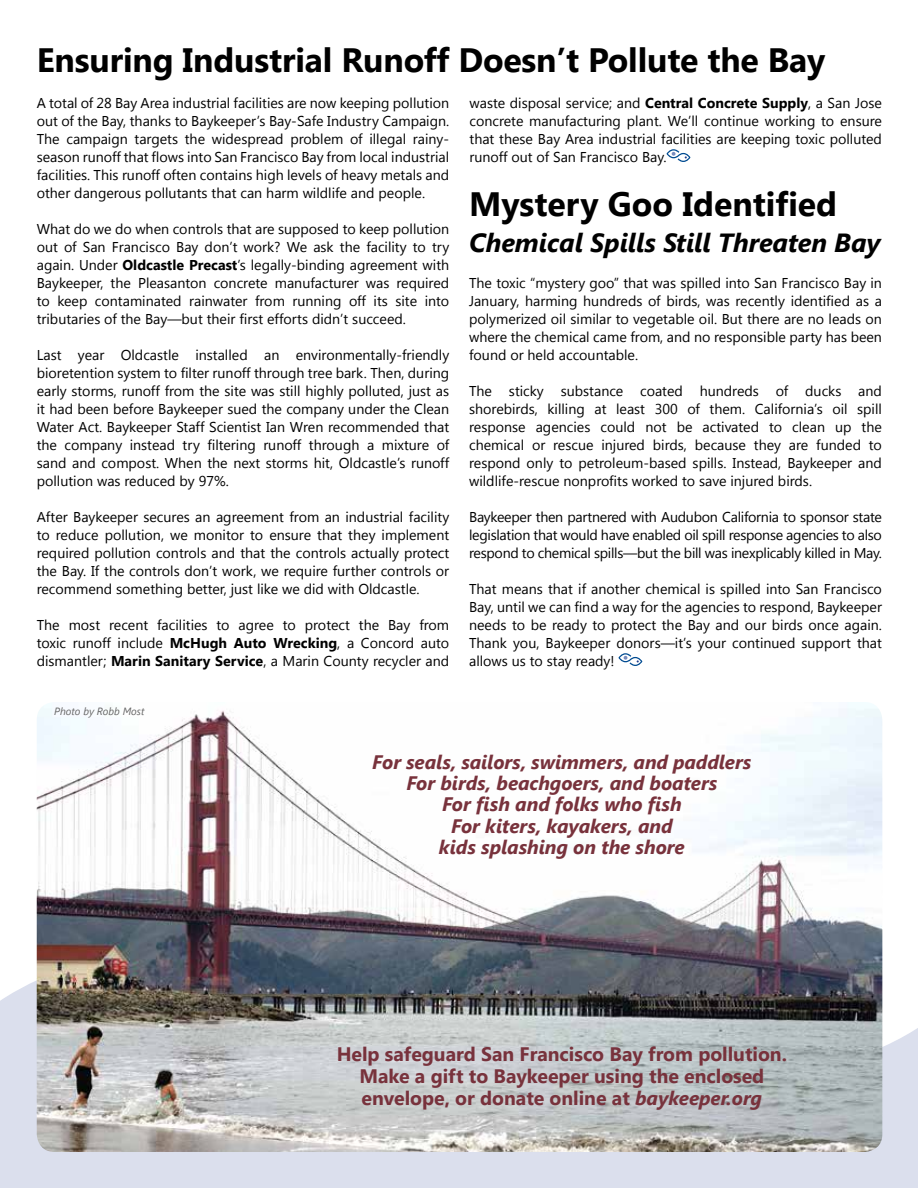
<style>
.page{position:relative;width:918px;height:1188px;background:#fff}
.page>*{position:absolute;margin:0;border:0;box-sizing:border-box;transform-origin:0 0}
.t1{font:700 33.75px "Segoe UI";letter-spacing:-.005em;color:#000}
.t2{font:italic 700 26.25px "Segoe UI";color:#000}
.t3{font:italic 700 19.5px/21.3px "Segoe UI";letter-spacing:-.005em;color:#78323c;text-align:center}
.t4{font:700 19.5px/21.9px "Segoe UI";color:#78323c;text-align:center}
.t5{font:14.25px/18px "Segoe UI";color:#000;text-align:justify}
.t6{font:italic 10.5px "Segoe UI";color:#666}
.s1{font-weight:700}
.s2{font-style:italic}
</style>
<div class="page">
<svg style="left:0;top:943px;width:918px;height:245px;fill:#dbdfed"></svg>
<svg style="left:667px;top:149px;width:23px;height:13px"></svg>
<svg style="left:618px;top:653px;width:24px;height:13px"></svg>
<img style="left:37px;top:702px;width:845px;height:450px">
<h1 class="t1" style="left:37px;top:36px;width:790px">Ensuring Industrial Runoff Doesn’t Pollute the Bay</h1>
<p class="t5" style="left:37px;top:93px;width:414px">A total of 28 Bay Area industrial facilities are now keeping pollution out of the Bay, thanks to Baykeeper’s Bay-Safe Industry Campaign.<br>The campaign targets the widespread problem of illegal rainy&shy;season runoff that flows into San Francisco Bay from local industrial facilities. This runoff often contains high levels of heavy metals and other dangerous pollutants that can harm wildlife and people.</p>
<p class="t5" style="left:37px;top:219px;width:414px">What do we do when controls that are supposed to keep pollution out of San Francisco Bay don’t work? We ask the facility to try again. Under <span class="s1">Oldcastle Precast</span>’s legally-binding agreement with Baykeeper, the Pleasanton concrete manufacturer was required to keep contaminated rainwater from running off its site into tributaries of the Bay—but their first efforts didn’t succeed.</p>
<p class="t5" style="left:37px;top:345px;width:414px">Last year Oldcastle installed an environmentally-friendly bioretention system to filter runoff through tree bark. Then, during early storms, runoff from the site was still highly polluted, just as it had been before Baykeeper sued the company under the Clean Water Act. Baykeeper Staff Scientist Ian Wren recommended that the company instead try filtering runoff through a mixture of sand and compost. When the next storms hit, Oldcastle’s runoff pollution was reduced by 97%.</p>
<p class="t5" style="left:37px;top:507px;width:414px">After Baykeeper secures an agreement from an industrial facility to reduce pollution, we monitor to ensure that they implement required pollution controls and that the controls actually protect the Bay. If the controls don’t work, we require further controls or recommend something better, just like we did with Oldcastle.</p>
<p class="t5" style="left:37px;top:615px;width:414px">The most recent facilities to agree to protect the Bay from toxic runoff include <span class="s1">McHugh Auto Wrecking</span>, a Concord auto dismantler; <span class="s1">Marin Sanitary Service</span>, a Marin County recycler and</p>
<p class="t5" style="left:470px;top:93px;width:414px">waste disposal service; and <span class="s1">Central Concrete Supply</span>, a San Jose concrete manufacturing plant. We’ll continue working to ensure that these Bay Area industrial facilities are keeping toxic polluted runoff out of San Francisco Bay.</p>
<h1 class="t1" style="left:469px;top:180px;width:370px">Mystery Goo Identified</h1>
<h2 class="t2" style="left:469px;top:224px;width:413px">Chemical Spills Still Threaten Bay</h2>
<p class="t5" style="left:469px;top:273px;width:414px">The toxic “mystery goo” that was spilled into San Francisco Bay in January, harming hundreds of birds, was recently identified as a polymerized oil similar to vegetable oil. But there are no leads on where the chemical came from, and no responsible party has been found or held accountable.</p>
<p class="t5" style="left:469px;top:381px;width:414px">The sticky substance coated hundreds of ducks and shorebirds, killing at least 300 of them. California’s oil spill response agencies could not be activated to clean up the chemical or rescue injured birds, because they are funded to respond only to petroleum-based spills. Instead, Baykeeper and wildlife-rescue nonprofits worked to save injured birds.</p>
<p class="t5" style="left:469px;top:507px;width:414px">Baykeeper then partnered with Audubon California to sponsor state legislation that would have enabled oil spill response agencies to also respond to chemical spills—but the bill was inexplicably killed in May.</p>
<p class="t5" style="left:469px;top:579px;width:414px">That means that if another chemical is spilled into San Francisco Bay, until we can find a way for the agencies to respond, Baykeeper needs to be ready to protect the Bay and our birds once again.<br>Thank you, Baykeeper donors—it’s your continued support that allows us to stay ready!</p>
<p class="t6" style="left:54px;top:704px;width:92px">Photo by Robb Most</p>
<h3 class="t3" style="left:372px;top:750px;width:381px">For seals, sailors, swimmers, and paddlers<br>For birds, beachgoers, and boaters<br>For fish and folks who fish<br>For kiters, kayakers, and<br>kids splashing on the shore</h3>
<h3 class="t4" style="left:337px;top:1042px;width:452px">Help safeguard San Francisco Bay from pollution.<br>Make a gift to Baykeeper using the enclosed envelope, or donate online at <span class="s2">baykeeper.org</span></h3>
</div>
